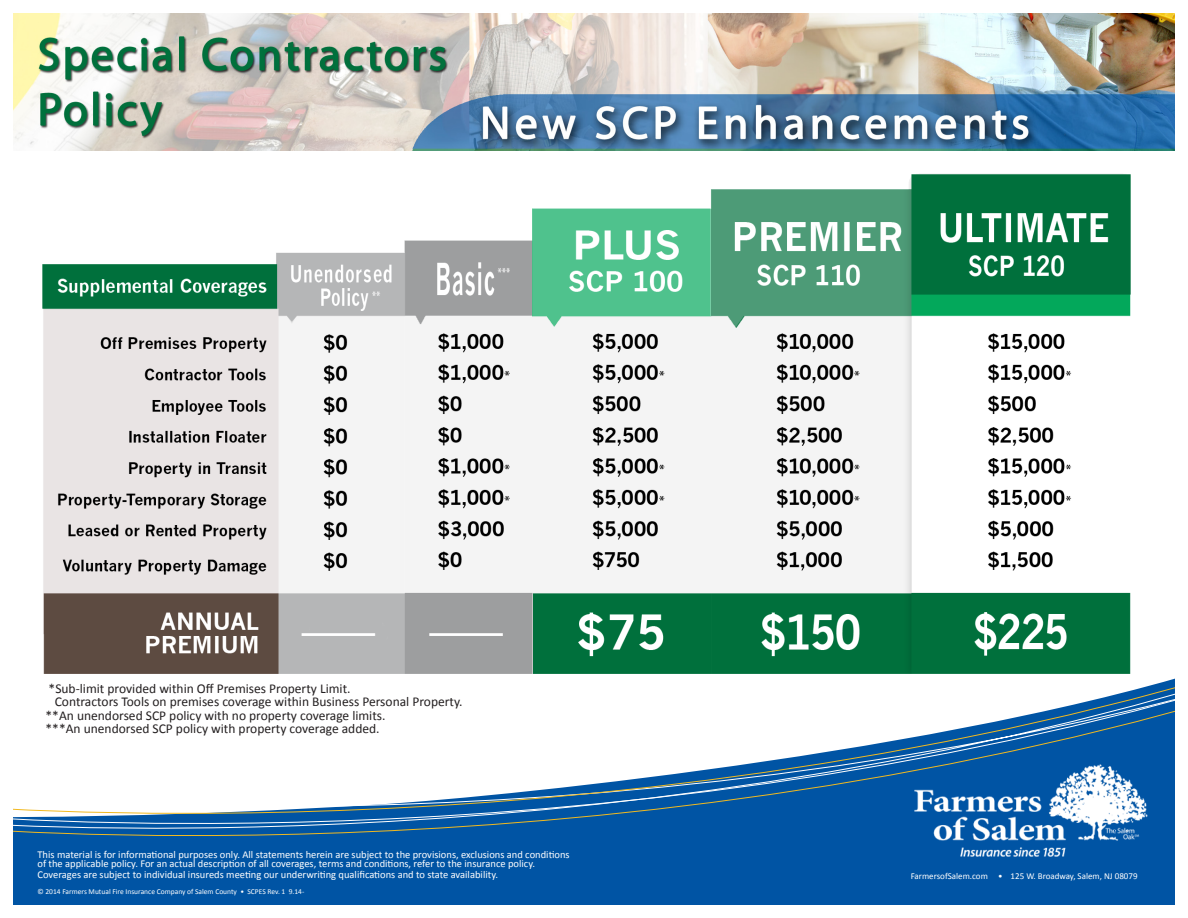
<style>
.page{position:relative;width:1188px;height:918px;background:#fff}
.page>*{position:absolute;margin:0;border:0;box-sizing:border-box;transform-origin:0 0}
.t1{font:13.5px "Calibri";color:#231f20}
.t2{font:10.5px/9px "Calibri";color:#fff}
.t3{font:9px "Calibri";color:#fff}
.t4{font:7.5px "Calibri";color:#fff}
</style>
<div class="page">
<img style="left:42px;top:174px;width:1089px;height:479px">
<div style="left:14px;top:845px;width:1160px;height:59px;background:#0054a4"></div>
<svg style="left:14px;top:653px;width:1160px;height:192px"></svg>
<img style="left:911px;top:760px;width:239px;height:101px">
<img style="left:14px;top:14px;width:1160px;height:136px">
<p class="t1" style="left:49px;top:680px;width:303px">*Sub-limit provided within Off Premises Property Limit.</p>
<p class="t1" style="left:55px;top:693px;width:409px">Contractors Tools on premises coverage within Business Personal Property.</p>
<p class="t1" style="left:46px;top:707px;width:342px">**An unendorsed SCP policy with no property coverage limits.</p>
<p class="t1" style="left:46px;top:720px;width:336px">***An unendorsed SCP policy with property coverage added.</p>
<p class="t2" style="left:38px;top:850px;width:534px">This material is for informational purposes only. All statements herein are subject to the provisions, exclusions and conditions of the applicable policy. For an actual description of all coverages, terms and conditions, refer to the insurance policy.</p>
<p class="t2" style="left:38px;top:870px;width:462px">Coverages are subject to individual insureds meeting our underwriting qualifications and to state availability.</p>
<p class="t4" style="left:38px;top:886px;width:268px">© 2014 Farmers Mutual Fire Insurance Company of Salem County • SCPES Rev. 1 9.14-</p>
<p class="t3" style="left:911px;top:870px;width:228px">FarmersofSalem.com • 125 W. Broadway, Salem, NJ 08079</p>
</div>
